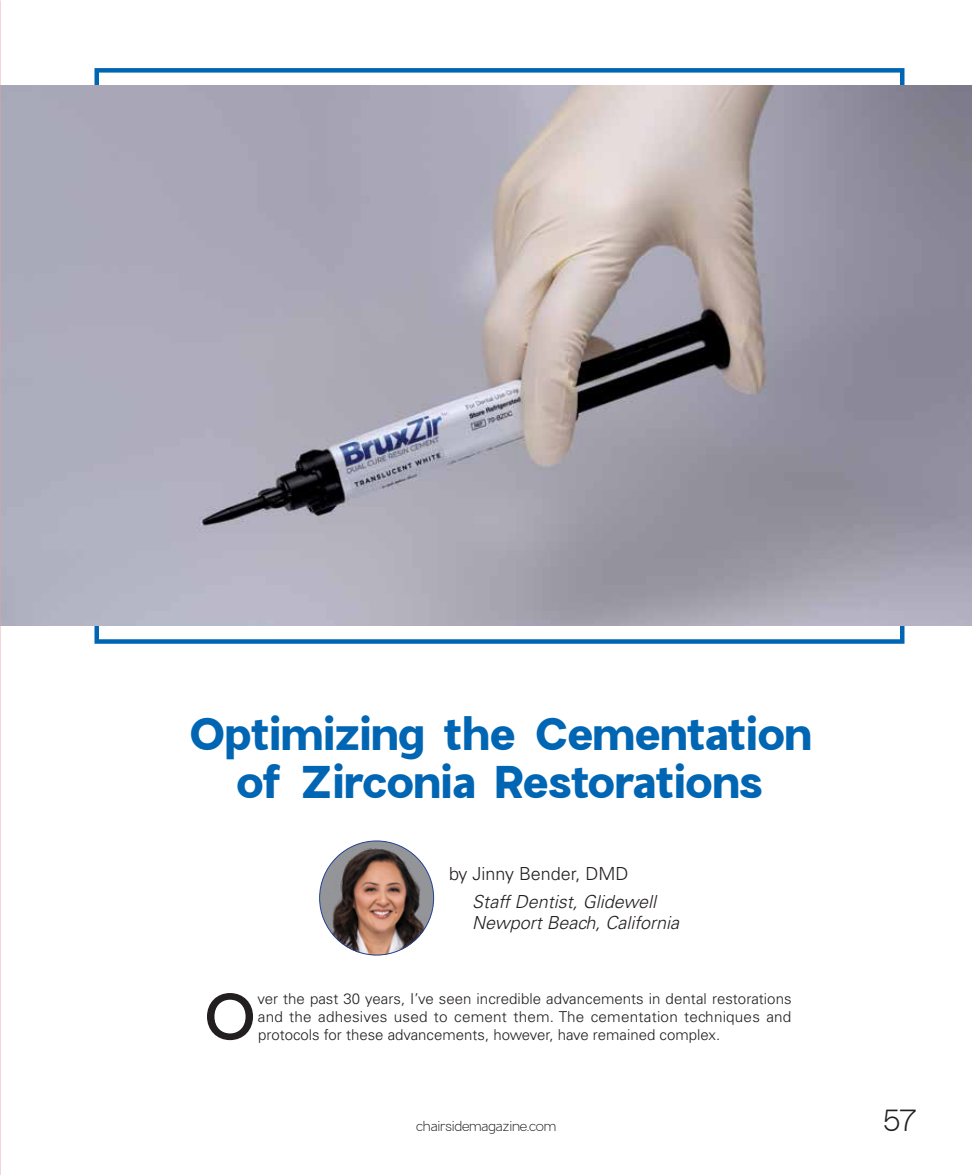
<style>
.page{position:relative;width:972px;height:1175px;background:#fff}
.page>*{position:absolute;margin:0;border:0;box-sizing:border-box;transform-origin:0 0}
.t1{font:500 65.55px "Charlevoix Pro";color:#231f20}
.t2{font:700 45px/48px "Charlevoix Pro";letter-spacing:-.01em;color:#0066b3;text-align:center}
.t3{font:300 30px "Charlevoix Pro";color:#231f20}
.t4{font:italic 300 18px/21px "Univers LT Std";color:#231f20}
.t5{font:300 18px "Univers LT Std";color:#231f20}
.t6{font:300 15px/18px "Univers LT Std";color:#231f20;text-align:justify}
.t7{font:300 13.5px "Charlevoix Pro";letter-spacing:-.02em;color:#231f20}
</style>
<div class="page">
<img style="left:0;top:86px;width:972px;height:540px">
<img style="left:319px;top:840px;width:115px;height:115px;border-radius:57px">
<img style="left:0;top:1px;width:1px;height:249px">
<h2 class="t2" style="left:187px;top:709px;width:626px">Optimizing the Cementation of Zirconia Restorations</h2>
<p class="t5" style="left:449px;top:863px;width:181px">by Jinny Bender, DMD</p>
<p class="t4" style="left:472px;top:891px;width:209px">Staff Dentist, Glidewell<br>Newport Beach, California</p>
<h1 class="t1" style="left:201px;top:973px;width:58px">O</h1>
<p class="t6" style="left:258px;top:989px;width:536px">ver the past 30 years, I’ve seen incredible advancements in dental restorations and the adhesives used to cement them. The cementation techniques and protocols for these advancements, however, have remained complex.</p>
<p class="t7" style="left:416px;top:1117px;width:142px">chairsidemagazine.com</p>
<h3 class="t3" style="left:882px;top:1101px;width:37px">57</h3>
</div>
